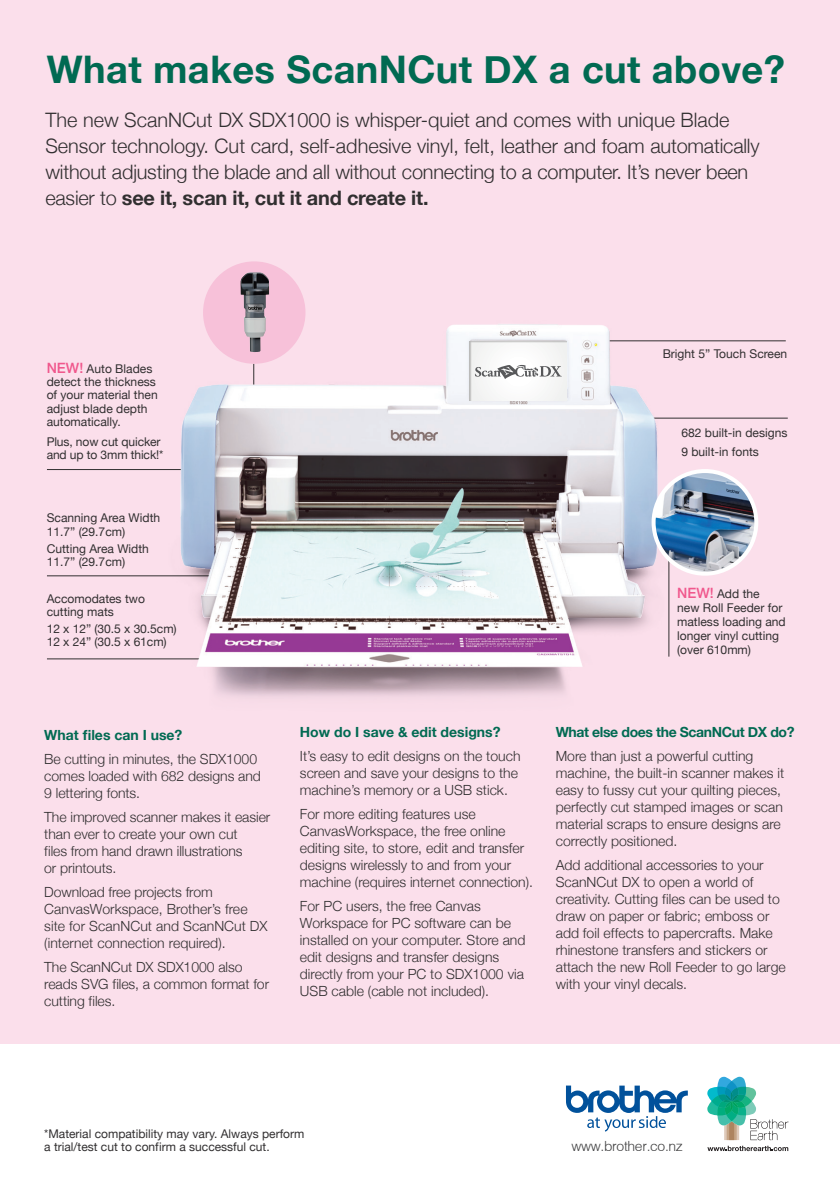
<style>
.page{position:relative;width:840px;height:1191px;background:#fff}
.page>*{position:absolute;margin:0;border:0;box-sizing:border-box;transform-origin:0 0}
.t1{font:700 38px "Helvetica Neue";letter-spacing:.01em;color:#016a52}
.t2{font:300 19.8px/26px "Helvetica Neue";color:#312f30}
.t3{font:300 14px/17px "Helvetica Neue";color:#312f30}
.t4{font:700 14px "Helvetica Neue";color:#016a52}
.t5{font:700 14px "Helvetica Neue";letter-spacing:-.025em;color:#016a52}
.t6{font:300 14px "Helvetica";letter-spacing:-.025em;color:#3e3e3f}
.t7{font:12px/13.2px "Helvetica Neue";color:#312f30}
.s1{font-weight:700}
.s2{font-weight:500;font-size:14.2px;color:#f0588d}
</style>
<div class="page">
<div style="left:0;top:0;width:839px;height:1043px;background:#fbdfeb"></div>
<svg style="left:566px;top:1085px;width:121px;height:46px"></svg>
<svg style="left:707px;top:1076px;width:81px;height:75px"></svg>
<hr style="left:602px;top:340px;width:183px;height:1px;background:#312f30">
<hr style="left:651px;top:418px;width:136px;height:1px;background:#312f30">
<hr style="left:47px;top:658px;width:169px;height:1px;background:#312f30">
<hr style="left:47px;top:575px;width:169px;height:1px;background:#312f30">
<hr style="left:47px;top:469px;width:169px;height:1px;background:#312f30">
<div style="left:203px;top:261px;width:102px;height:103px;background:#f7c1d9;border-radius:50%"></div>
<img style="left:240px;top:272px;width:29px;height:34px">
<img style="left:166px;top:306px;width:507px;height:391px">
<div style="left:466px;top:339px;width:102px;height:62px;background:#231f20;opacity:.27"></div>
<hr style="left:668px;top:558px;width:1px;height:98px;background:#312f30">
<img style="left:653px;top:471px;width:102px;height:102px;border-radius:51px">
<div style="left:651px;top:469px;width:106px;height:106px;border:4px solid #fff;border-radius:50%"></div>
<h1 class="t1" style="left:47px;top:39px;width:739px">What makes ScanNCut DX a cut above?</h1>
<p class="t2" style="left:45px;top:106px;width:715px">The new ScanNCut DX SDX1000 is whisper-quiet and comes with unique Blade Sensor technology. Cut card, self-adhesive vinyl, felt, leather and foam automatically without adjusting the blade and all without connecting to a computer. It’s never been easier to <span class="s1">see it, scan it, cut it and create it.</span></p>
<p class="t7" style="left:47px;top:362px;width:112px"><span class="s2">NEW!</span> Auto Blades detect the thickness of your material then adjust blade depth automatically.</p>
<p class="t7" style="left:47px;top:436px;width:118px">Plus, now cut quicker and up to 3mm thick!*</p>
<p class="t7" style="left:47px;top:512px;width:115px">Scanning Area Width<br>11.7” (29.7cm)</p>
<p class="t7" style="left:47px;top:543px;width:104px">Cutting Area Width<br>11.7” (29.7cm)</p>
<p class="t7" style="left:47px;top:592px;width:100px">Accomodates two cutting mats</p>
<p class="t7" style="left:47px;top:623px;width:131px">12 x 12” (30.5 x 30.5cm)<br>12 x 24” (30.5 x 61cm)</p>
<p class="t4" style="left:44px;top:724px;width:140px">What f iles can I use?</p>
<p class="t3" style="left:44px;top:749px;width:218px">Be cutting in minutes, the SDX1000 comes loaded with 682 designs and<br>9 lettering fonts.</p>
<p class="t3" style="left:44px;top:807px;width:227px">The improved scanner makes it easier than ever to create your own cut<br>f iles from hand drawn illustrations<br>or printouts.</p>
<p class="t3" style="left:44px;top:882px;width:225px">Download free projects from<br>CanvasWorkspace, Brother’s free site for ScanNCut and ScanNCut DX (internet connection required).</p>
<p class="t3" style="left:44px;top:957px;width:226px">The ScanNCut DX SDX1000 also reads SVG f iles, a common format for cutting f iles.</p>
<p class="t7" style="left:662px;top:348px;width:126px">Bright 5” Touch Screen</p>
<p class="t7" style="left:681px;top:424px;width:108px;line-height:19px">682 built-in designs<br>9 built-in fonts</p>
<p class="t7" style="left:676px;top:587px;width:110px;line-height:14px"><span class="s2">NEW!</span> Add the<br>new Roll Feeder for matless loading and longer vinyl cutting (over 610mm)</p>
<p class="t4" style="left:300px;top:721px;width:202px">How do I save &amp; edit designs?</p>
<p class="t3" style="left:300px;top:747px;width:222px">It’s easy to edit designs on the touch screen and save your designs to the machine’s memory or a USB stick.</p>
<p class="t3" style="left:300px;top:805px;width:234px">For more editing features use CanvasWorkspace, the free online editing site, to store, edit and transfer designs wirelessly to and from your machine (requires internet connection).</p>
<p class="t3" style="left:300px;top:897px;width:227px">For PC users, the free Canvas Workspace for PC software can be installed on your computer. Store and edit designs and transfer designs directly from your PC to SDX1000 via USB cable (cable not included).</p>
<p class="t5" style="left:555px;top:721px;width:240px">What else does the ScanNCut DX do?</p>
<p class="t3" style="left:555px;top:747px;width:230px">More than just a powerful cutting machine, the built-in scanner makes it easy to fussy cut your quilting pieces, perfectly cut stamped images or scan material scraps to ensure designs are correctly positioned.</p>
<p class="t3" style="left:555px;top:856px;width:231px">Add additional accessories to your ScanNCut DX to open a world of creativity. Cutting f iles can be used to draw on paper or fabric; emboss or add foil ef fects to papercrafts. Make rhinestone transfers and stickers or attach the new Roll Feeder to go large with your vinyl decals.</p>
<p class="t7" style="left:44px;top:1127px;width:261px">*Material compatibility may vary. Always perform a trial/test cut to conf irm a successful cut.</p>
<p class="t6" style="left:571px;top:1136px;width:113px">www.brother.co.nz</p>
</div>
